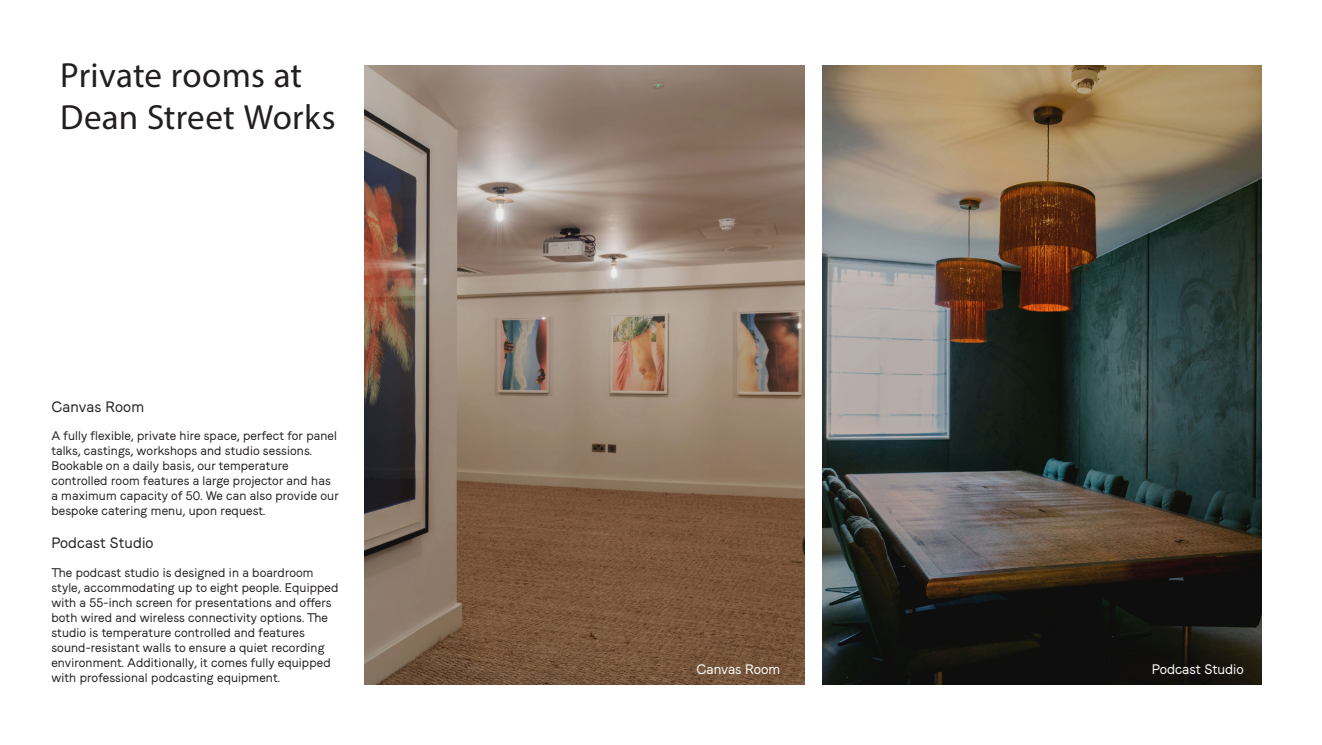
<style>
.page{position:relative;width:1322px;height:745px;background:#fff}
.page>*{position:absolute;margin:0;border:0;box-sizing:border-box;transform-origin:0 0}
._02_Body_Copy{font:35px "Myriad Pro";letter-spacing:.005em;color:#231f20}
.Room_Description{font:15px "Faro Regular Lucky";letter-spacing:.01em;color:#231f20}
.Body_Copy{font:13.75px "Faro Regular Lucky";color:#fff}
.Room_Description-2{font:12.5px/15px "Faro Regular Lucky";letter-spacing:.01em;color:#231f20}
</style>
<div class="page">
<img style="left:365px;top:65px;width:439px;height:619px">
<img style="left:822px;top:66px;width:439px;height:618px">
<p class="_02_Body_Copy" style="left:60px;top:53px;width:243px">Private rooms at</p>
<p class="_02_Body_Copy" style="left:60px;top:96px;width:277px">Dean Street Works</p>
<p class="Room_Description" style="left:51px;top:395px;width:94px">Canvas Room</p>
<p class="Room_Description-2" style="left:51px;top:427px;width:287px">A fully flexible, private hire space, perfect for panel talks, castings, workshops and studio sessions.</p>
<p class="Room_Description-2" style="left:51px;top:457px;width:239px">Bookable on a daily basis, our temperature</p>
<p class="Room_Description-2" style="left:51px;top:472px;width:289px">controlled room features a large projector and has a maximum capacity of 50. We can also provide our bespoke catering menu, upon request.</p>
<p class="Room_Description" style="left:51px;top:531px;width:104px">Podcast Studio</p>
<p class="Room_Description-2" style="left:51px;top:564px;width:289px">The podcast studio is designed in a boardroom style, accommodating up to eight people. Equipped with a 55-inch screen for presentations and offers both wired and wireless connectivity options. The studio is temperature controlled and features sound-resistant walls to ensure a quiet recording environment. Additionally, it comes fully equipped with professional podcasting equipment.</p>
<p class="Body_Copy" style="left:696px;top:658px;width:85px">Canvas Room</p>
<p class="Body_Copy" style="left:1152px;top:658px;width:93px">Podcast Studio</p>
</div>
